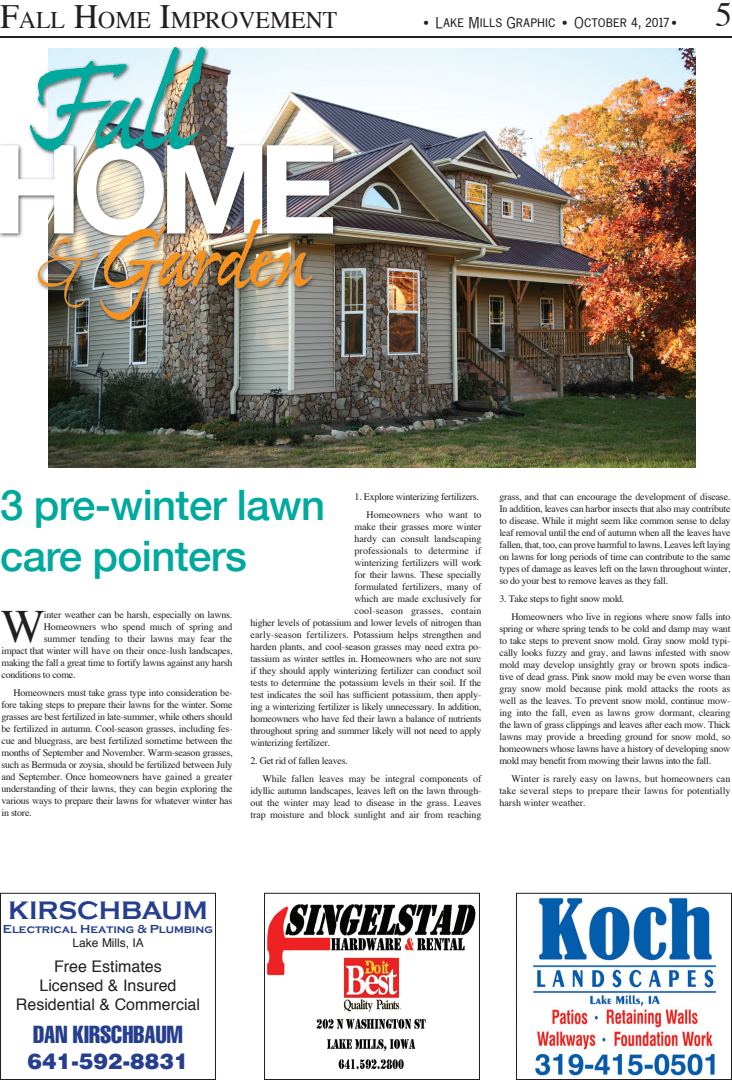
<style>
.page{position:relative;width:732px;height:1080px;background:#fff}
.page>*{position:absolute;margin:0;border:0;box-sizing:border-box;transform-origin:0 0}
.Body_Copy{font:46.3px "Times";color:#231f20}
.t1{font:500 42px/50.4px "Helvetica Neue";letter-spacing:-.015em;color:#00a99d}
.Cutline{font:34px "Times";color:#231f20}
.t2{font:700 26px "Copperplate Gothic";color:#253f8e}
.t3{font:extra-condensed 24px "Helvetica";color:#253f8e}
.Cutline-2{font:23.8px "Times";color:#231f20}
.t4{font:900 22px "Helvetica";color:#253f8e}
.t5{font:16px "Helvetica";color:#231f20}
.t6{font:15px "News Got DCD";color:#231f20}
.t7{font:700 12px "Copperplate Gothic";color:#253f8e}
.t8{font:12px "Helvetica";color:#231f20}
.Body_Copy-2{font:10px/12px "Times";letter-spacing:-.02em;color:#231f20;text-align:justify}
.Body_Copy-3{font:10px "Times";letter-spacing:.005em;color:#231f20}
.Body_Copy-4{font:10px "Times";letter-spacing:.015em;color:#231f20}
.Body_Copy-5{font:10px "Times";color:#231f20}
.s1{font-size:34px}
</style>
<div class="page">
<hr style="left:0;top:36px;width:732px;height:2px;background:#231f20">
<img style="left:267px;top:904px;width:209px;height:166px">
<div style="left:264px;top:893px;width:216px;height:187px;border:1px solid #231f20"></div>
<img style="left:533px;top:897px;width:183px;height:179px">
<div style="left:516px;top:893px;width:216px;height:187px;border:1px solid #231f20"></div>
<div style="left:0;top:893px;width:216px;height:187px;border:1px solid #231f20"></div>
<img style="left:48px;top:48px;width:647px;height:420px">
<div style="left:0;top:45px;width:338px;height:281px;background:#231f20;opacity:.75"></div>
<img style="left:0;top:48px;width:333px;height:272px">
<p class="Cutline-2" style="left:0;top:4px;width:339px"><span class="s1">F</span>ALL <span class="s1">H</span>OME <span class="s1">I</span>MPROVEMENT</p>
<p class="t6" style="left:421px;top:13px;width:260px">• Lake Mills Graphic • October 4, 2017•</p>
<p class="Cutline" style="left:715px;top:-7px;width:18px">5</p>
<p class="t1" style="left:0;top:479px;width:327px">3 pre-winter lawn care pointers</p>
<p class="Body_Copy-2" style="left:355px;top:491px;width:126px">1. Explore winterizing fertilizers.</p>
<p class="Body_Copy-5" style="left:367px;top:508px;width:116px">Homeowners who want to</p>
<p class="Body_Copy-2" style="left:355px;top:521px;width:128px">make their grasses more winter</p>
<p class="Body_Copy-2" style="left:355px;top:533px;width:128px">hardy can consult landscaping</p>
<p class="Body_Copy-3" style="left:355px;top:544px;width:128px">professionals to determine if</p>
<p class="Body_Copy-2" style="left:355px;top:557px;width:129px">winterizing fertilizers will work</p>
<p class="Body_Copy-2" style="left:355px;top:569px;width:128px">for their lawns. These specially</p>
<p class="Body_Copy-2" style="left:355px;top:581px;width:128px">formulated fertilizers, many of</p>
<p class="Body_Copy-2" style="left:355px;top:593px;width:128px">which are made exclusively for</p>
<p class="Body_Copy-4" style="left:355px;top:604px;width:129px">cool-season grasses, contain</p>
<p class="Body_Copy-2" style="left:250px;top:617px;width:233px">higher levels of potassium and lower levels of nitrogen than</p>
<p class="Body_Copy-2" style="left:250px;top:629px;width:232px">early-season fertilizers. Potassium helps strengthen and</p>
<p class="Body_Copy-2" style="left:250px;top:641px;width:233px">harden plants, and cool-season grasses may need extra po-</p>
<p class="Body_Copy-2" style="left:250px;top:653px;width:232px">tassium as winter settles in. Homeowners who are not sure</p>
<p class="Body_Copy-2" style="left:250px;top:665px;width:233px">if they should apply winterizing fertilizer can conduct soil</p>
<p class="Body_Copy-2" style="left:250px;top:677px;width:232px">tests to determine the potassium levels in their soil. If the</p>
<p class="Body_Copy-2" style="left:250px;top:689px;width:233px">test indicates the soil has sufficient potassium, then apply-</p>
<p class="Body_Copy-2" style="left:250px;top:701px;width:232px">ing a winterizing fertilizer is likely unnecessary. In addition,</p>
<p class="Body_Copy-2" style="left:250px;top:713px;width:233px">homeowners who have fed their lawn a balance of nutrients</p>
<p class="Body_Copy-2" style="left:250px;top:725px;width:233px">throughout spring and summer likely will not need to apply</p>
<p class="Body_Copy-2" style="left:250px;top:737px;width:81px">winterizing fertilizer.</p>
<p class="Body_Copy-2" style="left:250px;top:755px;width:99px">2. Get rid of fallen leaves.</p>
<p class="Body_Copy-2" style="left:250px;top:773px;width:233px;text-indent:12px">While fallen leaves may be integral components of idyllic autumn landscapes, leaves left on the lawn through&shy;out the winter may lead to disease in the grass. Leaves trap moisture and block sunlight and air from reaching</p>
<p class="Body_Copy" style="left:1px;top:597px;width:45px">W</p>
<p class="Body_Copy-2" style="left:44px;top:610px;width:190px">inter weather can be harsh, especially on lawns.</p>
<p class="Body_Copy-2" style="left:44px;top:622px;width:190px">Homeowners who spend much of spring and</p>
<p class="Body_Copy-2" style="left:44px;top:634px;width:190px">summer tending to their lawns may fear the</p>
<p class="Body_Copy-2" style="left:1px;top:646px;width:233px">impact that winter will have on their once-lush landscapes,</p>
<p class="Body_Copy-2" style="left:1px;top:658px;width:233px">making the fall a great time to fortify lawns against any harsh</p>
<p class="Body_Copy-2" style="left:1px;top:670px;width:76px">conditions to come.</p>
<p class="Body_Copy-2" style="left:1px;top:688px;width:233px;text-indent:12px">Homeowners must take grass type into consideration be&shy;fore taking steps to prepare their lawns for the winter. Some grasses are best fertilized in late-summer, while others should be fertilized in autumn. Cool-season grasses, including fes&shy;cue and bluegrass, are best fertilized sometime between the months of September and November. Warm-season grasses, such as Bermuda or zoysia, should be fertilized between July and September. Once homeowners have gained a greater understanding of their lawns, they can begin exploring the various ways to prepare their lawns for whatever winter has in store.</p>
<p class="Body_Copy-2" style="left:499px;top:491px;width:233px">grass, and that can encourage the development of disease.<br>In addition, leaves can harbor insects that also may contribute to disease. While it might seem like common sense to delay leaf removal until the end of autumn when all the leaves have fallen, that, too, can prove harmful to lawns. Leaves left laying on lawns for long periods of time can contribute to the same types of damage as leaves left on the lawn throughout winter, so do your best to remove leaves as they fall.</p>
<p class="Body_Copy-2" style="left:499px;top:593px;width:127px">3. Take steps to fight snow mold.</p>
<p class="Body_Copy-2" style="left:499px;top:611px;width:233px;text-indent:12px">Homeowners who live in regions where snow falls into spring or where spring tends to be cold and damp may want to take steps to prevent snow mold. Gray snow mold typi&shy;cally looks fuzzy and gray, and lawns infested with snow mold may develop unsightly gray or brown spots indica&shy;tive of dead grass. Pink snow mold may be even worse than gray snow mold because pink mold attacks the roots as well as the leaves. To prevent snow mold, continue mow&shy;ing into the fall, even as lawns grow dormant, clearing the lawn of grass clippings and leaves after each mow. Thick lawns may provide a breeding ground for snow mold, so homeowners whose lawns have a history of developing snow mold may benefit from mowing their lawns into the fall.</p>
<p class="Body_Copy-2" style="left:499px;top:773px;width:233px;text-indent:12px">Winter is rarely easy on lawns, but homeowners can take several steps to prepare their lawns for potentially harsh winter weather.</p>
<p class="t2" style="left:8px;top:896px;width:201px">KIRSCHBAUM</p>
<p class="t7" style="left:3px;top:922px;width:212px">Electrical Heating &amp; Plumbing</p>
<p class="t8" style="left:73px;top:935px;width:73px">Lake Mills, IA</p>
<p class="t5" style="left:54px;top:956px;width:109px">Free Estimates</p>
<p class="t5" style="left:40px;top:975px;width:138px">Licensed &amp; Insured</p>
<p class="t5" style="left:16px;top:994px;width:186px">Residential &amp; Commercial</p>
<p class="t3" style="left:33px;top:1021px;width:151px">DAN KIRSCHBAUM</p>
<p class="t4" style="left:27px;top:1048px;width:163px">641-592-8831</p>
</div>
